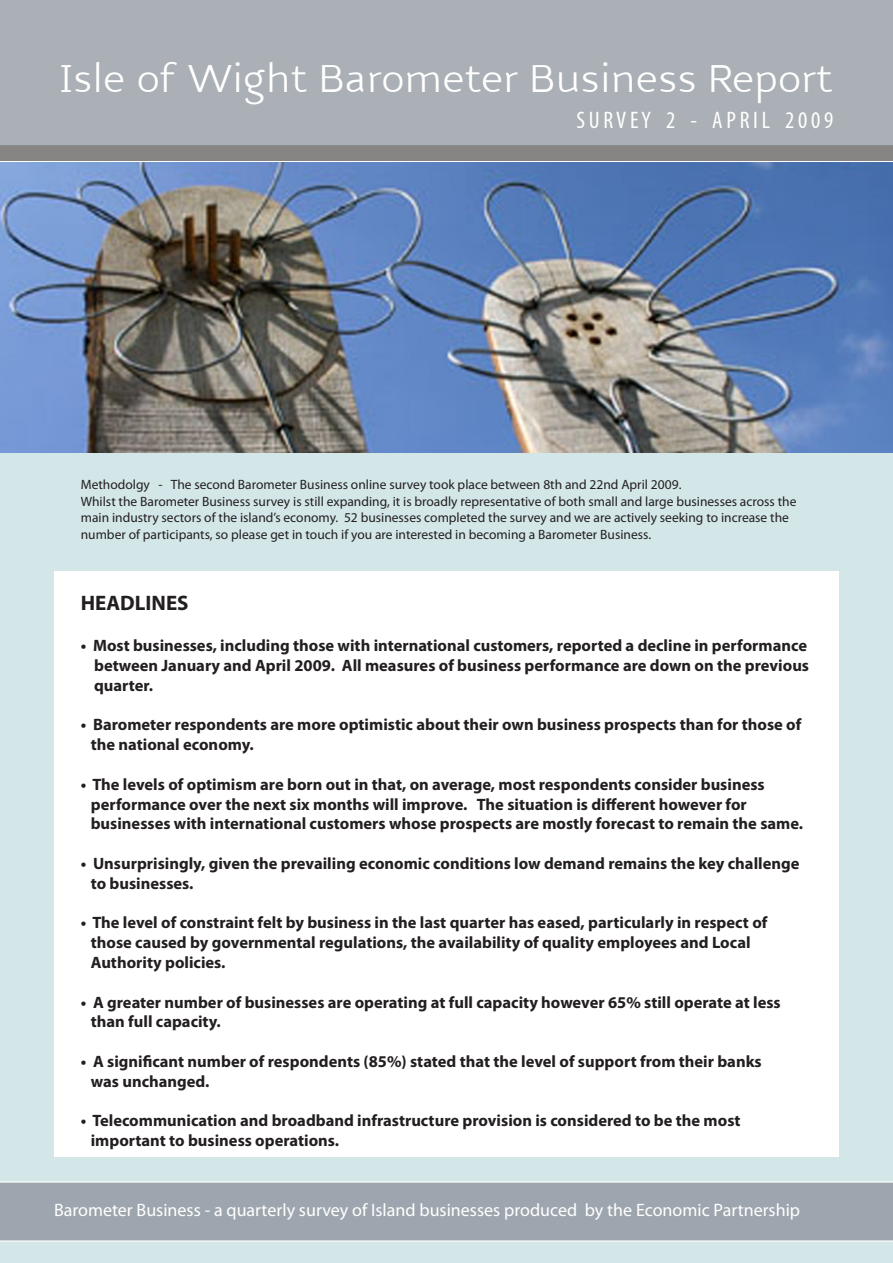
<style>
.page{position:relative;width:893px;height:1263px;background:#fff}
.page>*{position:absolute;margin:0;border:0;box-sizing:border-box;transform-origin:0 0}
.t1{font:300 42px "Nubian";color:#fff}
.t2{font:condensed 24px "Myriad Pro";color:#fff}
.t3{font:700 21px "Myriad Pro";color:#231f20}
.t4{font:18px "Myriad Pro";color:#fff}
.t5{font:700 16.5px "Myriad Pro";color:#231f20}
.t6{font:13.5px/16.5px "Myriad Pro";color:#231f20}
</style>
<div class="page">
<div style="left:0;top:145px;width:893px;height:16px;background:#868584"></div>
<div style="left:0;top:451px;width:893px;height:731px;background:#d3e6e8"></div>
<div style="left:0;top:1241px;width:893px;height:22px;background:#d3e6e8"></div>
<div style="left:0;top:0;width:893px;height:146px;background:#aab0b5"></div>
<div style="left:54px;top:571px;width:785px;height:586px;background:#fff"></div>
<div style="left:0;top:1181px;width:893px;height:61px;background:#9da6ae"></div>
<img style="left:0;top:163px;width:893px;height:289px">
<p class="t1" style="left:60px;top:54px;width:775px">Isle of Wight Barometer Business Report</p>
<p class="t2" style="left:576px;top:105px;width:259px">S U R V E Y 2 - A P R I L 2 0 0 9</p>
<p class="t6" style="left:81px;top:476px;width:602px">Methodolgy - The second Barometer Business online survey took place between 8th and 22nd April 2009.</p>
<p class="t6" style="left:81px;top:493px;width:717px">Whilst the Barometer Business survey is still expanding, it is broadly representative of both small and large businesses across the main industry sectors of the island’s economy. 52 businesses completed the survey and we are actively seeking to increase the number of participants, so please get in touch if you are interested in becoming a Barometer Business.</p>
<p class="t3" style="left:81px;top:589px;width:109px">HEADLINES</p>
<p class="t5" style="left:81px;top:635px;width:728px">• Most businesses, including those with international customers, reported a decline in performance</p>
<p class="t5" style="left:94px;top:654px;width:716px">between January and April 2009. All measures of business performance are down on the previous</p>
<p class="t5" style="left:94px;top:674px;width:60px">quarter.</p>
<p class="t5" style="left:81px;top:714px;width:722px">• Barometer respondents are more optimistic about their own business prospects than for those of</p>
<p class="t5" style="left:91px;top:734px;width:165px">the national economy.</p>
<p class="t5" style="left:81px;top:773px;width:685px">• The levels of optimism are born out in that, on average, most respondents consider business</p>
<p class="t5" style="left:91px;top:793px;width:658px">performance over the next six months will improve. The situation is different however for</p>
<p class="t5" style="left:91px;top:813px;width:714px">businesses with international customers whose prospects are mostly forecast to remain the same.</p>
<p class="t5" style="left:81px;top:852px;width:720px">• Unsurprisingly, given the prevailing economic conditions low demand remains the key challenge</p>
<p class="t5" style="left:91px;top:872px;width:104px">to businesses.</p>
<p class="t5" style="left:81px;top:912px;width:688px">• The level of constraint felt by business in the last quarter has eased, particularly in respect of</p>
<p class="t5" style="left:91px;top:932px;width:661px">those caused by governmental regulations, the availability of quality employees and Local</p>
<p class="t5" style="left:91px;top:951px;width:136px">Authority policies.</p>
<p class="t5" style="left:81px;top:991px;width:701px">• A greater number of businesses are operating at full capacity however 65% still operate at less</p>
<p class="t5" style="left:91px;top:1011px;width:132px">than full capacity.</p>
<p class="t5" style="left:81px;top:1050px;width:682px">• A significant number of respondents (85%) stated that the level of support from their banks</p>
<p class="t5" style="left:91px;top:1070px;width:120px">was unchanged.</p>
<p class="t5" style="left:81px;top:1110px;width:661px">• Telecommunication and broadband infrastructure provision is considered to be the most</p>
<p class="t5" style="left:91px;top:1130px;width:250px">important to business operations.</p>
<p class="t4" style="left:54px;top:1199px;width:748px">Barometer Business - a quarterly survey of Island businesses produced by the Economic Partnership</p>
</div>
